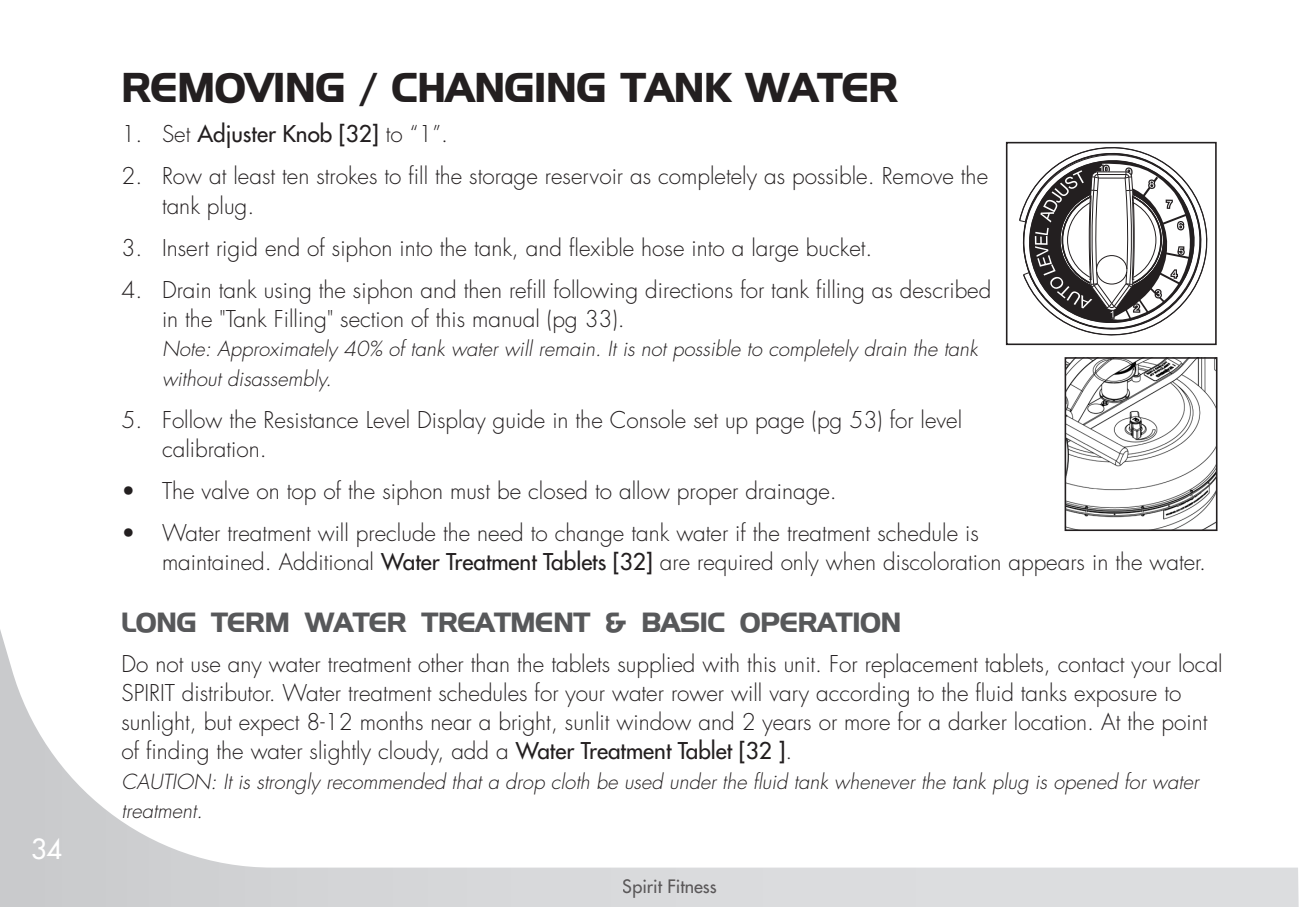
<style>
.page{position:relative;width:1299px;height:907px;background:#fff}
.page>*{position:absolute;margin:0;border:0;box-sizing:border-box;transform-origin:0 0}
.t1{font:700 40.5px "Hanzel";color:#231f20}
.t2{font:700 27px "Hanzel";color:#57585a}
.t3{font:500 27px "Futura Std";color:#fff}
.t4{font:300 22.5px/29.2px "Futura Std";color:#231f20}
.t5{font:500 22.5px "Futura Std";color:#231f20}
.t6{font:italic 300 20.25px/29.2px "Futura Std";color:#231f20}
.t7{font:500 18px "Futura Std";color:#231f20}
.s1{font-weight:300}
.s2{font-weight:500}
</style>
<div class="page">
<svg style="left:0;top:629px;width:1299px;height:277px"></svg>
<svg style="left:1019px;top:147px;width:189px;height:189px"></svg>
<div style="left:1006px;top:142px;width:211px;height:203px;border:2px solid #231f20"></div>
<img style="left:1067px;top:360px;width:147px;height:168px">
<div style="left:1064px;top:357px;width:153px;height:174px;border:2px solid #231f20"></div>
<p class="t3" style="left:31px;top:832px;width:33px">34</p>
<p class="t1" style="left:122px;top:63px;width:778px">REMOVING / CHANGING TANK WATER</p>
<p class="t5" style="left:122px;top:120px;width:328px"><span class="s1">1. Set</span> Adjuster Knob [32] <span class="s1">to “1”.</span></p>
<p class="t4" style="left:162px;top:162px;width:828px;text-indent:-40px">2. Row at least ten strokes to fill the storage reservoir as completely as possible. Remove the tank plug.</p>
<p class="t4" style="left:122px;top:233px;width:753px">3. Insert rigid end of siphon into the tank, and flexible hose into a large bucket.</p>
<p class="t4" style="left:162px;top:275px;width:831px;text-indent:-40px">4. Drain tank using the siphon and then refill following directions for tank filling as described in the "Tank Filling" section of this manual (pg 33).</p>
<p class="t6" style="left:162px;top:335px;width:817px">Note: Approximately 40% of tank water will remain. It is not possible to completely drain the tank without disassembly.</p>
<p class="t4" style="left:162px;top:405px;width:802px;text-indent:-40px">5. Follow the Resistance Level Display guide in the Console set up page (pg 53) for level calibration.</p>
<p class="t4" style="left:122px;top:476px;width:717px">• The valve on top of the siphon must be closed to allow proper drainage.</p>
<p class="t4" style="left:162px;top:518px;width:1046px;text-indent:-40px">• Water treatment will preclude the need to change tank water if the treatment schedule is<br>maintained. Additional <span class="s2">Water Treatment Tablets [32]</span> are required only when discoloration appears in the water.</p>
<p class="t2" style="left:122px;top:606px;width:781px">LONG TERM WATER TREATMENT &amp; BASIC OPERATION</p>
<p class="t4" style="left:122px;top:649px;width:1103px">Do not use any water treatment other than the tablets supplied with this unit. For replacement tablets, contact your local SPIRIT distributor. Water treatment schedules for your water rower will vary according to the fluid tanks exposure to sunlight, but expect 8-12 months near a bright, sunlit window and 2 years or more for a darker location. At the point of finding the water slightly cloudy, add a <span class="s2">Water Treatment Tablet [32 ]</span>.</p>
<p class="t6" style="left:122px;top:767px;width:1079px">CAUTION: It is strongly recommended that a drop cloth be used under the fluid tank whenever the tank plug is opened for water treatment.</p>
<p class="t7" style="left:623px;top:875px;width:96px">Spirit Fitness</p>
</div>
